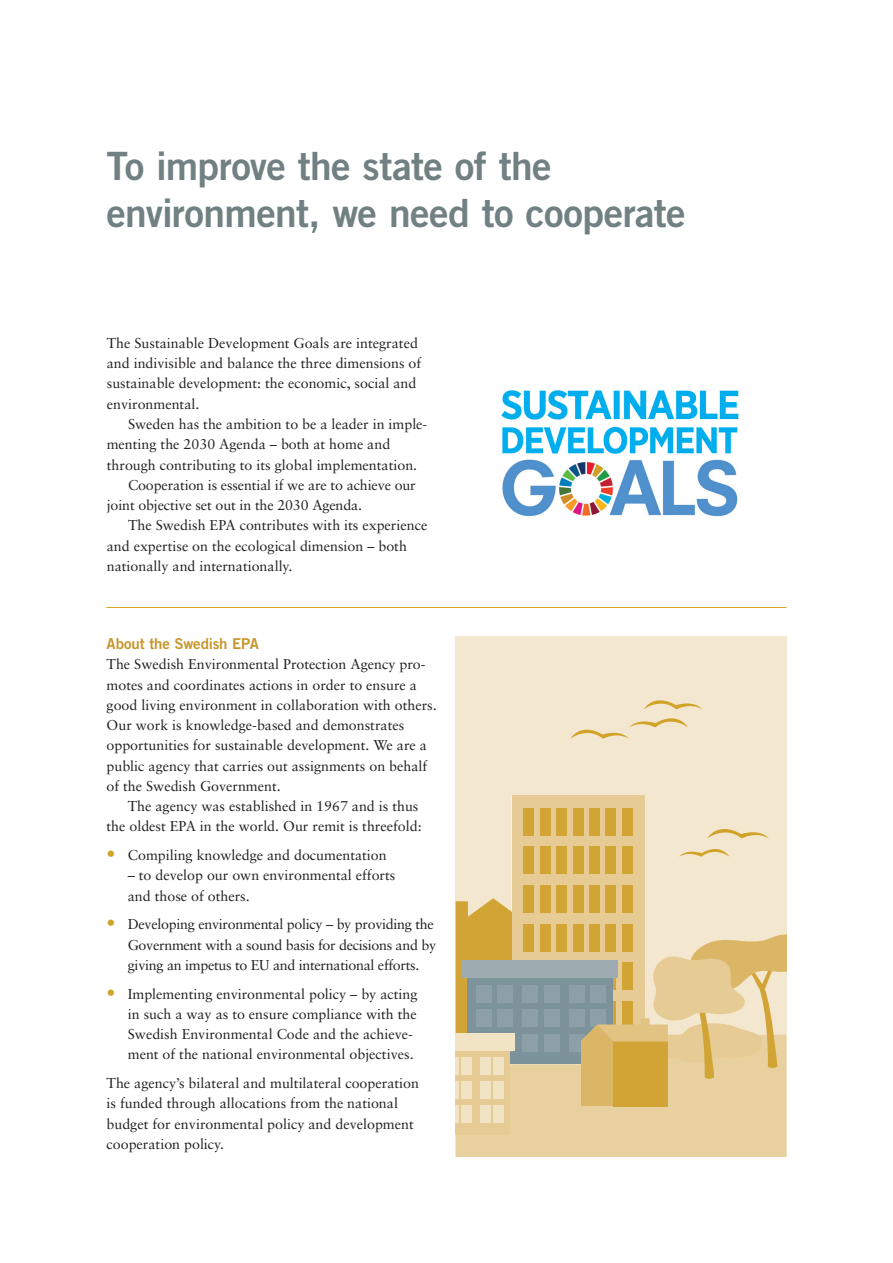
<style>
.page{position:relative;width:893px;height:1263px;background:#fff}
.page>*{position:absolute;margin:0;border:0;box-sizing:border-box;transform-origin:0 0}
.Rubrik_Nivå_1{font:39px/46.8px "Trade Gothic LT Bold Two";letter-spacing:-.015em;color:#718082}
.Brödtext_Indrag{font:15px "Trade Gothic LT Bold Two";letter-spacing:-.005em;color:#c8952b}
.Brödtext{font:14.25px/20.2px "Sabon LT";color:#231f20}
.Brödtext_Indrag-2{font:14.25px/20.2px "Sabon LT";color:#231f20}
.Brödtext-2{font:14.25px/20.2px "Sabon LT";letter-spacing:-.02em;color:#231f20}
.s1{font-size:18px;color:#d1a328}
</style>
<div class="page">
<div style="left:455px;top:637px;width:332px;height:261px;background:#f3e7cf"></div>
<div style="left:512px;top:795px;width:132px;height:257px;background:#e7cb94"></div>
<div style="left:523px;top:808px;width:11px;height:27px;background:#d1a435"></div>
<div style="left:540px;top:808px;width:10px;height:27px;background:#d1a435"></div>
<div style="left:556px;top:808px;width:11px;height:27px;background:#d1a435"></div>
<div style="left:573px;top:808px;width:10px;height:27px;background:#d1a435"></div>
<div style="left:589px;top:808px;width:11px;height:27px;background:#d1a435"></div>
<div style="left:606px;top:808px;width:10px;height:27px;background:#d1a435"></div>
<div style="left:622px;top:808px;width:10px;height:27px;background:#d1a435"></div>
<div style="left:523px;top:846px;width:11px;height:28px;background:#d1a435"></div>
<div style="left:540px;top:846px;width:10px;height:28px;background:#d1a435"></div>
<div style="left:556px;top:846px;width:11px;height:28px;background:#d1a435"></div>
<div style="left:573px;top:846px;width:10px;height:28px;background:#d1a435"></div>
<div style="left:589px;top:846px;width:11px;height:28px;background:#d1a435"></div>
<div style="left:606px;top:846px;width:10px;height:28px;background:#d1a435"></div>
<div style="left:622px;top:846px;width:10px;height:28px;background:#d1a435"></div>
<div style="left:523px;top:885px;width:11px;height:28px;background:#d1a435"></div>
<div style="left:540px;top:885px;width:10px;height:28px;background:#d1a435"></div>
<div style="left:556px;top:885px;width:11px;height:28px;background:#d1a435"></div>
<div style="left:573px;top:885px;width:10px;height:28px;background:#d1a435"></div>
<div style="left:589px;top:885px;width:11px;height:28px;background:#d1a435"></div>
<div style="left:606px;top:885px;width:10px;height:28px;background:#d1a435"></div>
<div style="left:622px;top:885px;width:10px;height:28px;background:#d1a435"></div>
<svg style="left:455px;top:898px;width:332px;height:259px;background:#d7c392"></svg>
<hr style="left:106px;top:607px;width:680px;height:1px;background:#d1a328">
<svg style="left:570px;top:692px;width:132px;height:47px;background:#f0e1c1"></svg>
<svg style="left:679px;top:820px;width:90px;height:37px;background:#efe0bf"></svg>
<img style="left:501px;top:390px;width:238px;height:127px">
<p class="Rubrik_Nivå_1" style="left:107px;top:142px;width:581px">To improve the state of the environment, we need to cooperate</p>
<p class="Brödtext" style="left:107px;top:333px;width:316px">The Sustainable Development Goals are integrated and indivisible and balance the three dimensions of sustainable development: the economic, social and environmental.</p>
<p class="Brödtext_Indrag-2" style="left:107px;top:414px;width:322px;text-indent:21px">Sweden has the ambition to be a leader in imple&shy;menting the 2030 Agenda – both at home and through contributing to its global implementation.</p>
<p class="Brödtext_Indrag-2" style="left:107px;top:474px;width:310px;text-indent:21px">Cooperation is essential if we are to achieve our joint objective set out in the 2030 Agenda.</p>
<p class="Brödtext_Indrag-2" style="left:107px;top:515px;width:322px;text-indent:21px">The Swedish EPA contributes with its experience and expertise on the ecological dimension – both nationally and internationally.</p>
<p class="Brödtext_Indrag" style="left:107px;top:634px;width:154px">About the Swedish EPA</p>
<p class="Brödtext" style="left:107px;top:654px;width:332px">The Swedish Environmental Protection Agency pro&shy;motes and coordinates actions in order to ensure a good living environment in collaboration with others.<br>Our work is knowledge-based and demonstrates opportunities for sustainable development. We are a public agency that carries out assignments on behalf of the Swedish Government.</p>
<p class="Brödtext_Indrag-2" style="left:107px;top:796px;width:317px;text-align:right">The agency was established in 1967 and is thus<br>the oldest EPA in the world. Our remit is threefold:</p>
<p class="Brödtext" style="left:107px;top:845px;width:282px"><span class="s1">•</span> Compiling knowledge and documentation</p>
<p class="Brödtext" style="left:128px;top:865px;width:269px">– to develop our own environmental efforts and those of others.</p>
<p class="Brödtext-2" style="left:128px;top:914px;width:310px;text-indent:-21px"><span class="s1">•</span> Developing environmental policy – by providing the<br>Government with a sound basis for decisions and by giving an impetus to EU and international efforts.</p>
<p class="Brödtext" style="left:128px;top:983px;width:291px;text-indent:-21px"><span class="s1">•</span> Implementing environmental policy – by acting in such a way as to ensure compliance with the Swedish Environmental Code and the achieve&shy;ment of the national environmental objectives.</p>
<p class="Brödtext" style="left:107px;top:1073px;width:314px">The agency’s bilateral and multilateral cooperation is funded through allocations from the national budget for environmental policy and development cooperation policy.</p>
</div>
